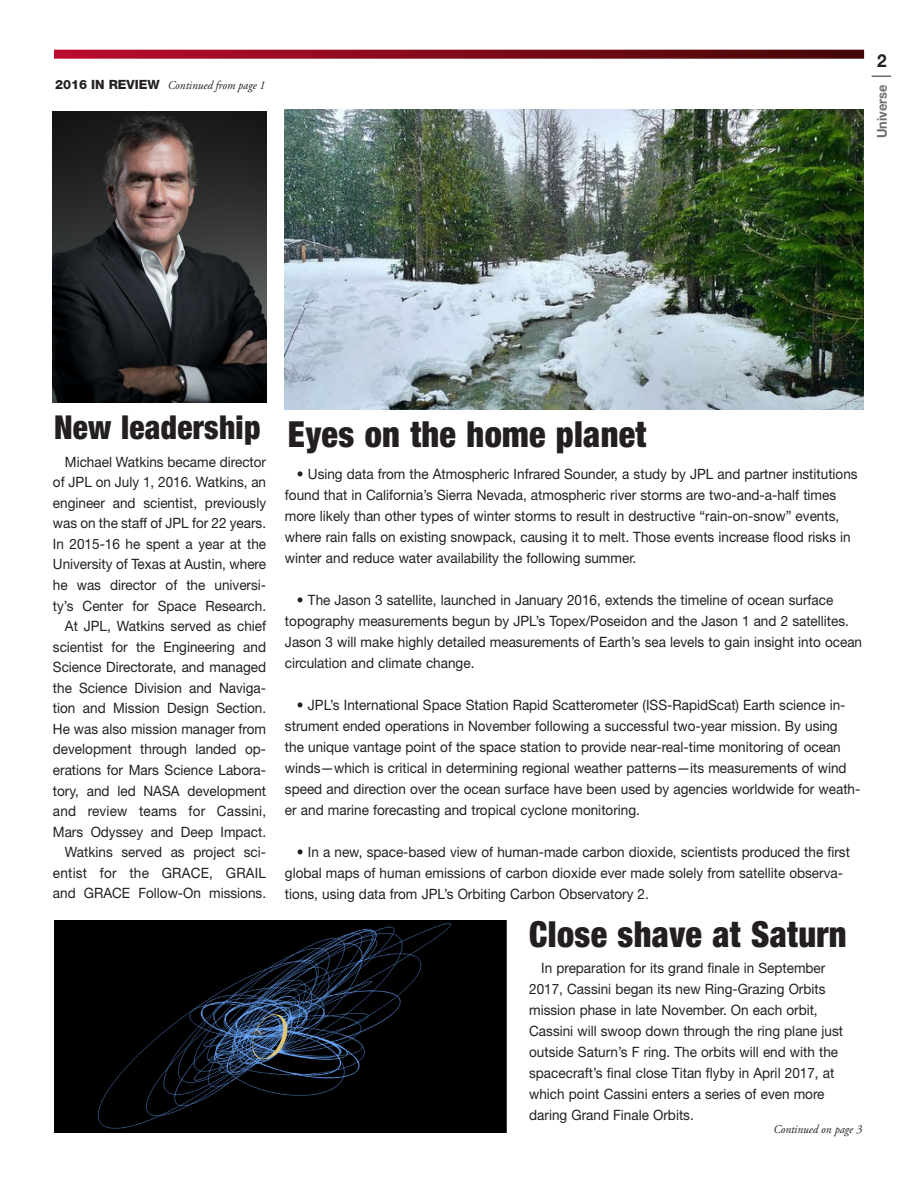
<style>
.page{position:relative;width:918px;height:1188px;background:#fff}
.page>*{position:absolute;margin:0;border:0;box-sizing:border-box;transform-origin:0 0}
.Title_-_Bold{font:900 condensed 36px "Helvetica Neue LT Std";letter-spacing:.01em;color:#231f20;scale:.95 1}
.Title_-_Bold-2{font:900 condensed 33px "Helvetica Neue LT Std";letter-spacing:.01em;color:#231f20;scale:.95 1}
.t1{font:700 18px "Helvetica Neue LT Std";color:#231f20;scale:.95 1}
.text{font:14.25px/21px "Helvetica Neue LT Std";color:#231f20;scale:.95 1}
.t2{font:700 13.5px "Helvetica Neue LT Std";color:#6c6d70;scale:.95 1}
.t3{font:italic 12px "Adobe Garamond Pro";color:#231f20;scale:.95 1}
.s1{font-family:"Helvetica Neue LT Std";font-weight:800;font-style:normal;font-size:12.75px}
</style>
<div class="page">
<svg style="left:872px;top:76px;width:19px;height:1px"></svg>
<svg style="left:54px;top:50px;width:810px;height:9px;background:#841223"></svg>
<img style="left:53px;top:111px;width:213px;height:291px">
<img style="left:285px;top:110px;width:578px;height:300px">
<img style="left:54px;top:920px;width:452px;height:212px">
<p class="t3" style="left:55px;top:78px;width:223px"><span class="s1">2016 IN REVIEW</span> Continued from page 1</p>
<p class="t1" style="left:877px;top:49px;width:12px">2</p>
<p class="t2" style="left:874px;top:138px;width:58px;rotate:-90deg">Universe</p>
<p class="Title_-_Bold-2" style="left:54px;top:407px;width:219px">New leadership</p>
<p class="Title_-_Bold" style="left:288px;top:412px;width:379px">Eyes on the home planet</p>
<p class="text" style="left:53px;top:451px;width:226px;line-height:20.5px;text-align:justify;text-indent:12px">Michael Watkins became director of JPL on July 1, 2016. Watkins, an engineer and scientist, previously was on the staff of JPL for 22 years.<br>In 2015-16 he spent a year at the University of Texas at Austin, where he was director of the universi&shy;ty’s Center for Space Research.</p>
<p class="text" style="left:53px;top:616px;width:226px;line-height:20.5px;text-align:justify;text-indent:12px">At JPL, Watkins served as chief scientist for the Engineering and Science Directorate, and managed the Science Division and Naviga&shy;tion and Mission Design Section.<br>He was also mission manager from development through landed op&shy;erations for Mars Science Labora&shy;tory, and led NASA development and review teams for Cassini, Mars Odyssey and Deep Impact.</p>
<p class="text" style="left:53px;top:842px;width:226px;line-height:20.5px;text-align:justify;text-indent:12px">Watkins served as project sci&shy;entist for the GRACE, GRAIL and GRACE Follow-On missions.</p>
<p class="text" style="left:285px;top:463px;width:604px;text-indent:12px">• Using data from the Atmospheric Infrared Sounder, a study by JPL and partner institutions found that in California’s Sierra Nevada, atmospheric river storms are two-and-a-half times more likely than other types of winter storms to result in destructive “rain-on-snow” events, where rain falls on existing snowpack, causing it to melt. Those events increase flood risks in winter and reduce water availability the following summer.</p>
<p class="text" style="left:285px;top:589px;width:609px;text-indent:12px">• The Jason 3 satellite, launched in January 2016, extends the timeline of ocean surface topography measurements begun by JPL’s Topex/Poseidon and the Jason 1 and 2 satellites.<br>Jason 3 will make highly detailed measurements of Earth’s sea levels to gain insight into ocean circulation and climate change.</p>
<p class="text" style="left:285px;top:694px;width:607px;text-indent:12px">• JPL’s International Space Station Rapid Scatterometer (ISS-RapidScat) Earth science in&shy;strument ended operations in November following a successful two-year mission. By using<br>the unique vantage point of the space station to provide near-real-time monitoring of ocean winds—which is critical in determining regional weather patterns—its measurements of wind speed and direction over the ocean surface have been used by agencies worldwide for weath&shy;er and marine forecasting and tropical cyclone monitoring.</p>
<p class="text" style="left:285px;top:841px;width:596px;text-indent:12px">• In a new, space-based view of human-made carbon dioxide, scientists produced the first global maps of human emissions of carbon dioxide ever made solely from satellite observa&shy;tions, using data from JPL’s Orbiting Carbon Observatory 2.</p>
<p class="Title_-_Bold" style="left:529px;top:912px;width:336px">Close shave at Saturn</p>
<p class="text" style="left:529px;top:957px;width:332px;text-indent:12px">In preparation for its grand finale in September 2017, Cassini began its new Ring-Grazing Orbits mission phase in late November. On each orbit, Cassini will swoop down through the ring plane just outside Saturn’s F ring. The orbits will end with the spacecraft’s final close Titan flyby in April 2017, at which point Cassini enters a series of even more daring Grand Finale Orbits.</p>
<p class="t3" style="left:773px;top:1122px;width:95px">Continued on page 3</p>
</div>
